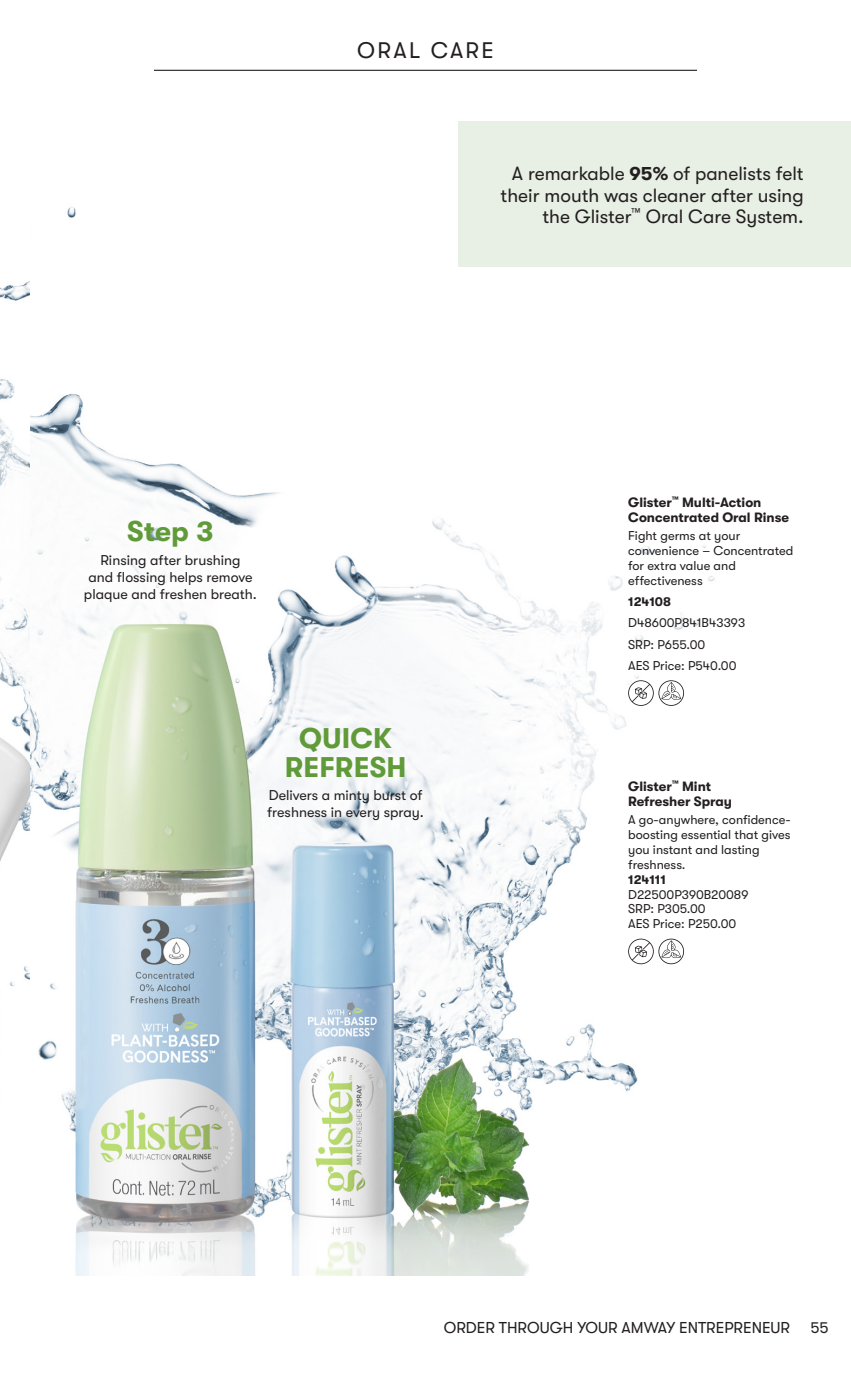
<style>
.page{position:relative;width:851px;height:1377px;background:#fff}
.page>*{position:absolute;margin:0;border:0;box-sizing:border-box;transform-origin:0 0}
.t1{font:700 28.35px/28.3px "GT Walsheim Pro";letter-spacing:.01em;color:#619b39;text-align:center}
.t2{font:22.5px "GT Walsheim Pro";letter-spacing:.1em;color:#231f20}
._01_2022Product_Name{font:19.12px/21.4px "GT Walsheim Pro";color:#231f20;text-align:right}
.t3{font:15.75px "GT Walsheim Pro";color:#231f20}
.t4{font:14.17px/17.1px "GT Walsheim Pro";color:#231f20;text-align:center}
._01_C-2023_Product_-_Name{font:700 13.5px/14.8px "GT Walsheim Pro";color:#231f20}
._03_C-2023_Product_-_SKU_and_Qty{font:12.83px/14.8px "GT Walsheim Pro";color:#231f20}
._02_C-2023_Product_-_Body_Copy{font:12.83px/14.8px "GT Walsheim Pro";color:#231f20}
._02_C-2023_Product_-_Body_Copy-2{font:700 12.83px "GT Walsheim Pro";color:#231f20}
._03_C-2023_Product_-_SKU_and_Qty-2{font:700 12.83px "GT Walsheim Pro";color:#231f20}
.s1{font-weight:700}
</style>
<div class="page">
<img style="left:0;top:121px;width:850px;height:1155px">
<div style="left:458px;top:122px;width:392px;height:145px;background:#e8efe4"></div>
<svg style="left:628px;top:680px;width:56px;height:26px"></svg>
<svg style="left:628px;top:939px;width:56px;height:25px"></svg>
<hr style="left:154px;top:70px;width:543px;height:1px;background:#231f20">
<p class="t2" style="left:357px;top:37px;width:138px">ORAL CARE</p>
<p class="_01_2022Product_Name" style="left:500px;top:163px;width:304px">A remarkable <span class="s1">95%</span> of panelists felt their mouth was cleaner after using the Glister<sup>™</sup> Oral Care System.</p>
<p class="t1" style="left:127px;top:517px;width:88px">Step 3</p>
<p class="t4" style="left:100px;top:552px;width:142px">Rinsing after brushing</p>
<p class="t4" style="left:84px;top:569px;width:175px">and flossing helps remove plaque and freshen breath.</p>
<p class="t1" style="left:285px;top:724px;width:123px">QUICK<br>REFRESH</p>
<p class="t4" style="left:269px;top:787px;width:155px">Delivers a minty burst of</p>
<p class="t4" style="left:267px;top:804px;width:158px">freshness in every spray.</p>
<p class="_01_C-2023_Product_-_Name" style="left:628px;top:495px;width:162px">Glister<sup>™</sup> Multi-Action<br>Concentrated Oral Rinse</p>
<p class="_02_C-2023_Product_-_Body_Copy" style="left:628px;top:528px;width:167px">Fight germs at your convenience – Concentrated for extra value and effectiveness</p>
<p class="_02_C-2023_Product_-_Body_Copy-2" style="left:628px;top:594px;width:44px">124108</p>
<p class="_02_C-2023_Product_-_Body_Copy" style="left:628px;top:616px;width:119px">D48600P841B43393</p>
<p class="_02_C-2023_Product_-_Body_Copy" style="left:628px;top:637px;width:79px">SRP: P655.00</p>
<p class="_02_C-2023_Product_-_Body_Copy" style="left:628px;top:658px;width:110px">AES Price: P540.00</p>
<p class="_01_C-2023_Product_-_Name" style="left:628px;top:779px;width:105px">Glister<sup>™</sup> Mint<br>Refresher Spray</p>
<p class="_03_C-2023_Product_-_SKU_and_Qty" style="left:628px;top:812px;width:164px">A go-anywhere, confidence&shy;boosting essential that gives you instant and lasting freshness.</p>
<p class="_03_C-2023_Product_-_SKU_and_Qty-2" style="left:628px;top:872px;width:39px">124111</p>
<p class="_03_C-2023_Product_-_SKU_and_Qty" style="left:628px;top:887px;width:122px">D22500P390B20089</p>
<p class="_03_C-2023_Product_-_SKU_and_Qty" style="left:628px;top:902px;width:79px">SRP: P305.00</p>
<p class="_03_C-2023_Product_-_SKU_and_Qty" style="left:628px;top:917px;width:110px">AES Price: P250.00</p>
<p class="t3" style="left:444px;top:1319px;width:348px">ORDER THROUGH YOUR AMWAY ENTREPRENEUR</p>
<p class="t3" style="left:810px;top:1319px;width:20px">55</p>
</div>
